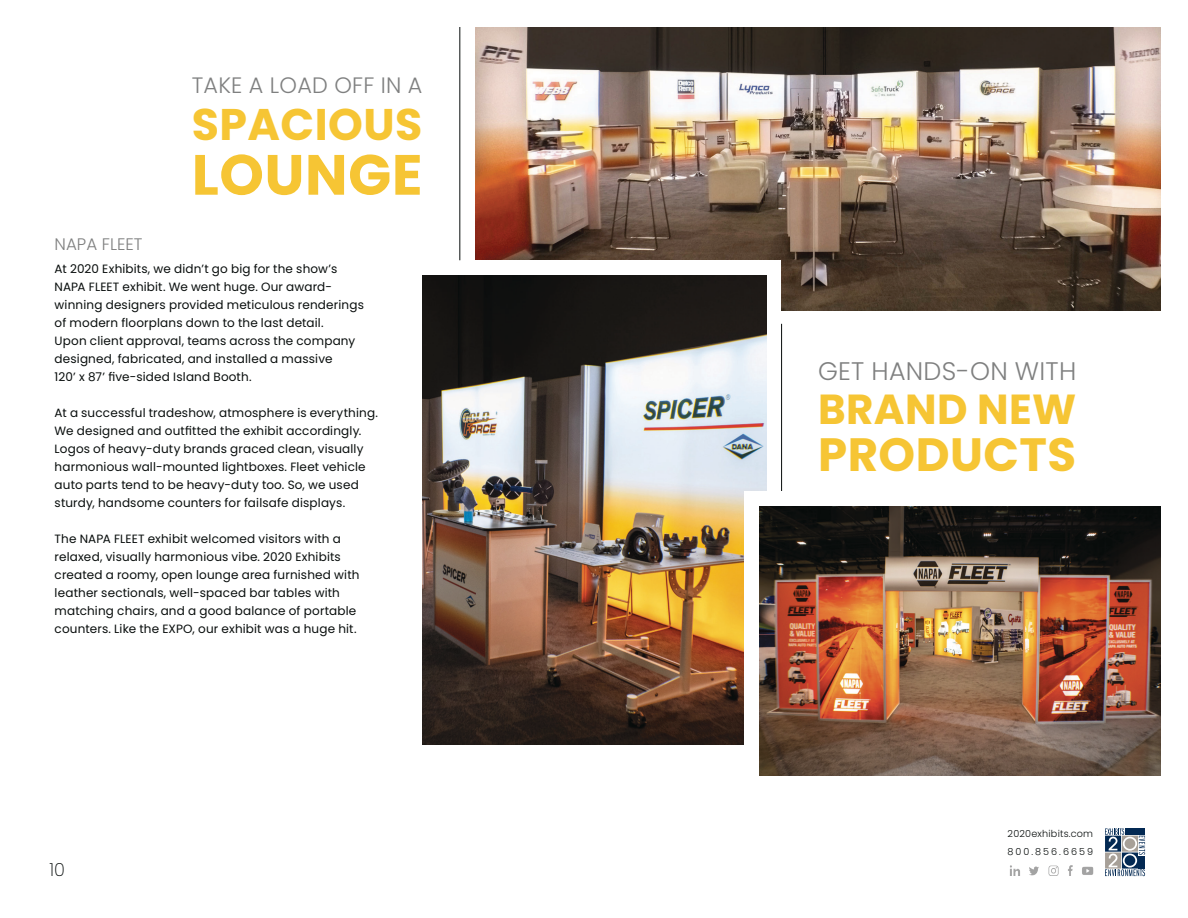
<style>
.page{position:relative;width:1188px;height:918px;background:#fff}
.page>*{position:absolute;margin:0;border:0;box-sizing:border-box;transform-origin:0 0}
.t1{font:700 56.7px "Poppins";letter-spacing:.01em;color:#f6c534}
.t2{font:700 46.65px "Poppins";letter-spacing:.01em;color:#f6c534}
.t3{font:700 44.25px "Poppins";letter-spacing:.01em;color:#f6c534}
.t4{font:700 42px "Poppins";letter-spacing:.01em;color:#f6c534}
.t5{font:300 25.35px "Poppins";letter-spacing:.01em;color:#7f8080}
.t6{font:300 22.35px "Poppins";letter-spacing:.01em;color:#7f8080}
.t7{font:200 18px "Poppins";color:#080d0c}
.t8{font:300 16.65px "Poppins";color:#7f8080}
.t9{font:12px/18px "Poppins";letter-spacing:.015em;color:#080d0c}
.t10{font:300 9.6px "Poppins";letter-spacing:.02em;color:#080d0c}
.t11{font:300 9.6px "Poppins";letter-spacing:.205em;color:#080d0c}
</style>
<div class="page">
<img style="left:475px;top:27px;width:686px;height:283px">
<div style="left:423px;top:260px;width:358px;height:485px;background:#fff"></div>
<img style="left:423px;top:275px;width:343px;height:470px">
<hr style="left:460px;top:27px;width:1px;height:233px;background:#080d0c">
<hr style="left:781px;top:324px;width:1px;height:224px;background:#080d0c">
<div style="left:744px;top:491px;width:417px;height:284px;background:#fff"></div>
<img style="left:1010px;top:865px;width:83px;height:11px">
<img style="left:759px;top:507px;width:402px;height:268px">
<svg style="left:1105px;top:828px;width:40px;height:48px;background:#7f8e9f"></svg>
<p class="t6" style="left:192px;top:72px;width:232px">TAKE A LOAD OFF IN A</p>
<p class="t3" style="left:192px;top:98px;width:232px">SPACIOUS</p>
<p class="t8" style="left:55px;top:234px;width:89px">NAPA FLEET</p>
<p class="t1" style="left:192px;top:142px;width:232px">LOUNGE</p>
<p class="t9" style="left:55px;top:260px;width:311px">At 2020 Exhibits, we didn’t go big for the show’s NAPA FLEET exhibit. We went huge. Our award&shy;winning designers provided meticulous renderings of modern floorplans down to the last detail.<br>Upon client approval, teams across the company designed, fabricated, and installed a massive<br>120’ x 87’ five-sided Island Booth.</p>
<p class="t9" style="left:55px;top:404px;width:325px">At a successful tradeshow, atmosphere is everything.<br>We designed and outfitted the exhibit accordingly.<br>Logos of heavy-duty brands graced clean, visually harmonious wall-mounted lightboxes. Fleet vehicle auto parts tend to be heavy-duty too. So, we used sturdy, handsome counters for failsafe displays.</p>
<p class="t9" style="left:55px;top:530px;width:306px">The NAPA FLEET exhibit welcomed visitors with a relaxed, visually harmonious vibe. 2020 Exhibits created a roomy, open lounge area furnished with leather sectionals, well-spaced bar tables with matching chairs, and a good balance of portable counters. Like the EXPO, our exhibit was a huge hit.</p>
<p class="t7" style="left:50px;top:859px;width:17px">10</p>
<p class="t5" style="left:818px;top:356px;width:260px">GET HANDS-ON WITH</p>
<p class="t4" style="left:818px;top:385px;width:260px">BRAND NEW</p>
<p class="t2" style="left:818px;top:428px;width:260px">PRODUCTS</p>
<p class="t10" style="left:1008px;top:828px;width:87px">2020exhibits.com</p>
<p class="t11" style="left:1008px;top:846px;width:87px">800.856.6659</p>
</div>
